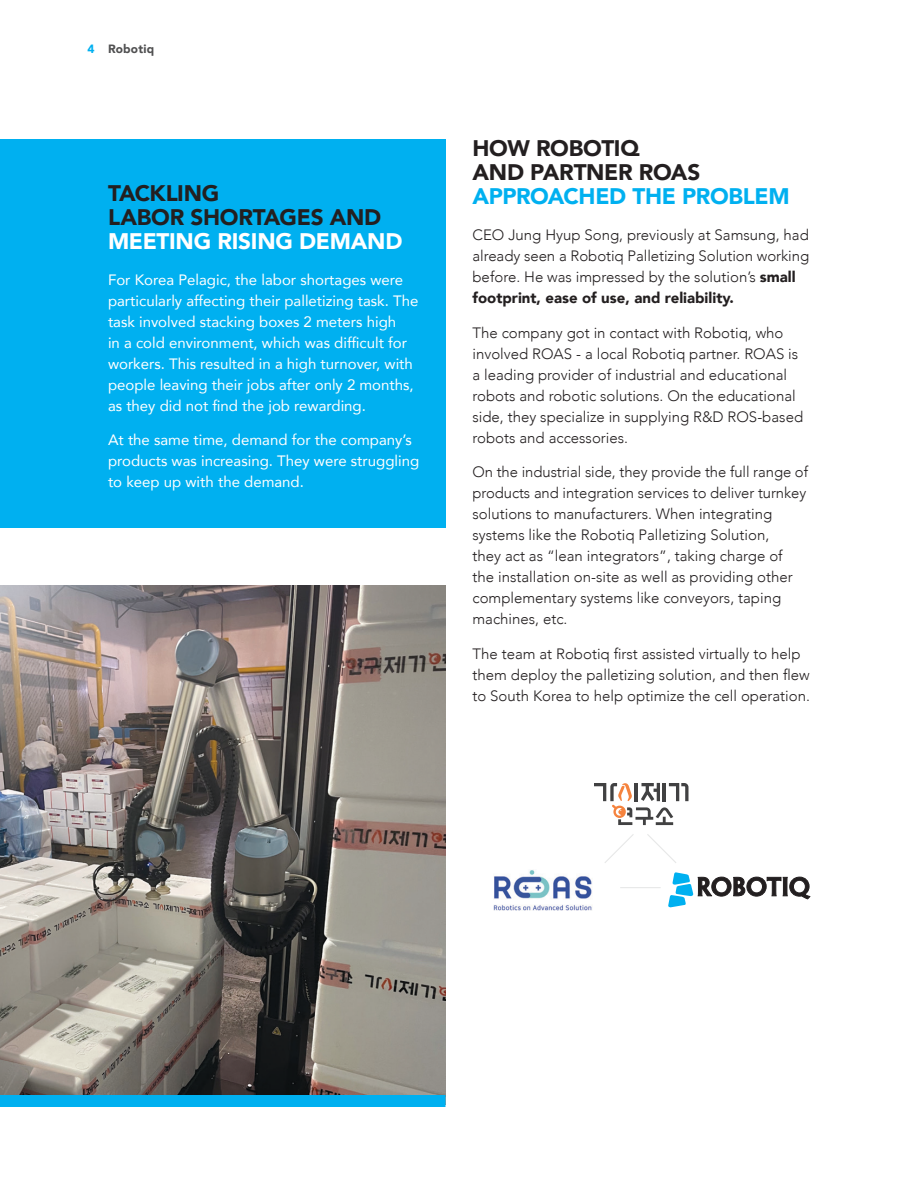
<style>
.page{position:relative;width:918px;height:1188px;background:#fff}
.page>*{position:absolute;margin:0;border:0;box-sizing:border-box;transform-origin:0 0}
.t1{font:900 22.5px/24px "Avenir";letter-spacing:-.01em;color:#231f20}
.t2{font:900 22.5px "Avenir";letter-spacing:-.015em;color:#00b0f0}
.t3{font:900 22.5px "Avenir";letter-spacing:-.01em;color:#fff}
.t4{font:300 15px/21px "Avenir";color:#231f20}
.t5{font:15px/21px "Avenir";color:#fff}
.t6{font:900 12px "Avenir";letter-spacing:.02em;color:#505051}
.s1{color:#00b0f0}
.s2{font-weight:900}
</style>
<div class="page">
<img style="left:0;top:585px;width:445px;height:510px">
<div style="left:0;top:1095px;width:446px;height:12px;background:#00b0f0"></div>
<div style="left:0;top:140px;width:446px;height:388px;background:#00b0f0"></div>
<svg style="left:668px;top:872px;width:142px;height:36px"></svg>
<img style="left:494px;top:870px;width:98px;height:40px">
<hr style="left:620px;top:887px;width:41px;height:1px;background:#e7e8e8">
<svg style="left:605px;top:834px;width:29px;height:29px"></svg>
<svg style="left:647px;top:834px;width:29px;height:29px"></svg>
<svg style="left:594px;top:783px;width:94px;height:42px"></svg>
<p class="t6" style="left:87px;top:38px;width:69px"><span class="s1">4</span> Robotiq</p>
<h1 class="t1" style="left:108px;top:181px;width:275px">TACKLING<br>LABOR SHORTAGES AND</h1>
<h1 class="t3" style="left:108px;top:222px;width:296px">MEETING RISING DEMAND</h1>
<p class="t5" style="left:108px;top:269px;width:312px">For Korea Pelagic, the labor shortages were particularly affecting their palletizing task. The task involved stacking boxes 2 meters high<br>in a cold environment, which was difficult for workers. This resulted in a high turnover, with people leaving their jobs after only 2 months, as they did not find the job rewarding.</p>
<p class="t5" style="left:108px;top:429px;width:313px">At the same time, demand for the company’s products was increasing. They were struggling to keep up with the demand.</p>
<h1 class="t1" style="left:472px;top:136px;width:230px">HOW ROBOTIQ<br>AND PARTNER ROAS</h1>
<h1 class="t2" style="left:472px;top:177px;width:319px">APPROACHED THE PROBLEM</h1>
<p class="t4" style="left:472px;top:224px;width:338px">CEO Jung Hyup Song, previously at Samsung, had already seen a Robotiq Palletizing Solution working before. He was impressed by the solution’s <span class="s2">small footprint, ease of use, and reliability.</span></p>
<p class="t4" style="left:472px;top:322px;width:332px">The company got in contact with Robotiq, who involved ROAS - a local Robotiq partner. ROAS is a leading provider of industrial and educational robots and robotic solutions. On the educational side, they specialize in supplying R&amp;D ROS-based robots and accessories.</p>
<p class="t4" style="left:472px;top:461px;width:337px">On the industrial side, they provide the full range of products and integration services to deliver turnkey solutions to manufacturers. When integrating systems like the Robotiq Palletizing Solution,<br>they act as “lean integrators”, taking charge of the installation on-site as well as providing other complementary systems like conveyors, taping machines, etc.</p>
<p class="t4" style="left:472px;top:643px;width:339px">The team at Robotiq first assisted virtually to help them deploy the palletizing solution, and then flew to South Korea to help optimize the cell operation.</p>
</div>
